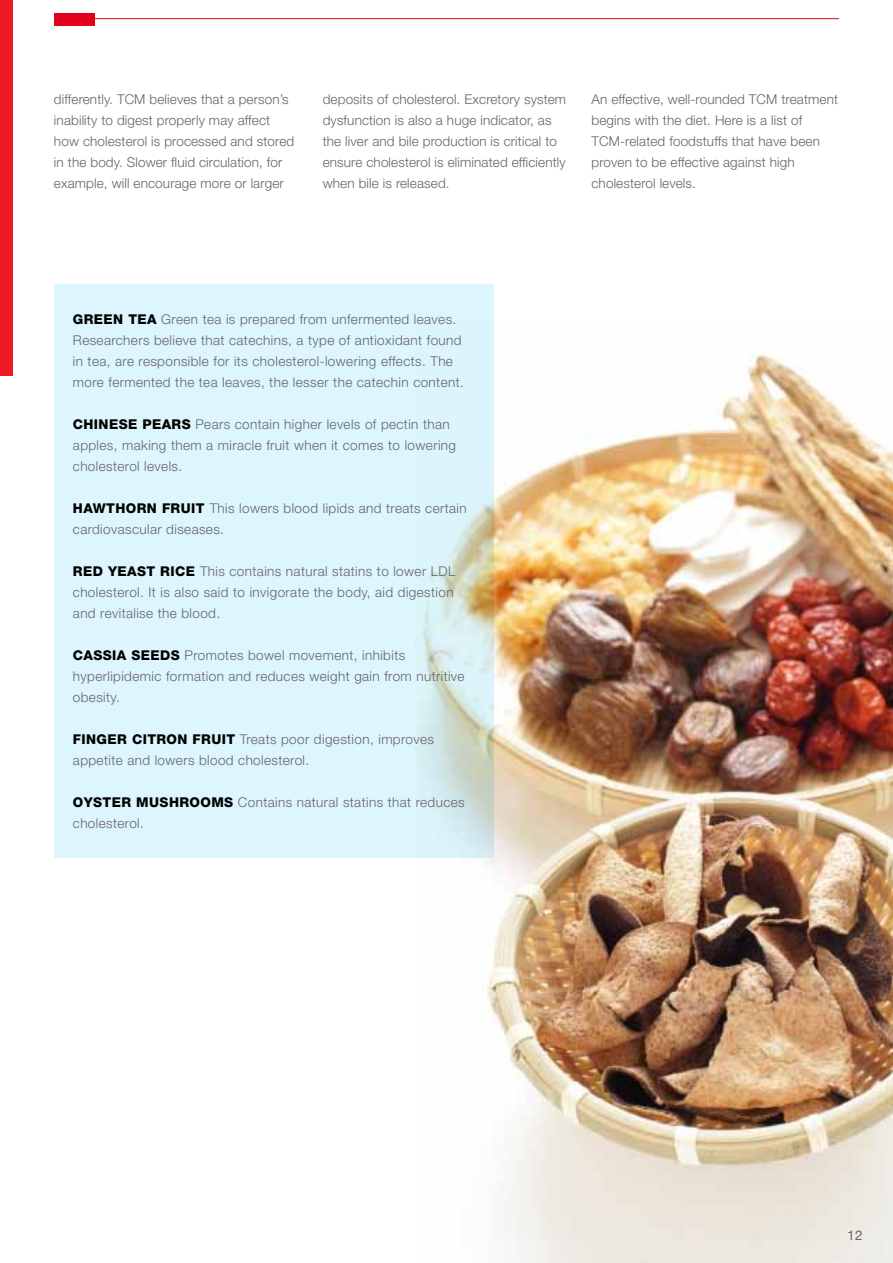
<style>
.page{position:relative;width:893px;height:1263px;background:#fff}
.page>*{position:absolute;margin:0;border:0;box-sizing:border-box;transform-origin:0 0}
.t1{font:300 13.5px/21px "Helvetica Neue LT Std";letter-spacing:.03em;color:#646567}
.t2{font:300 13.5px/21px "Helvetica Neue LT Std";letter-spacing:.01em;color:#646567}
.t3{font:800 13.5px "Helvetica Neue LT Std";letter-spacing:.03em;color:#000}
.t4{font:13.5px "Helvetica Neue";color:#646567}
.s1{font-weight:800;color:#000}
</style>
<div class="page">
<img style="left:415px;top:322px;width:478px;height:941px">
<div style="left:54px;top:284px;width:439px;height:573px;background:#ddf5fd"></div>
<div style="left:0;top:0;width:13px;height:375px;background:#ed1c24"></div>
<div style="left:54px;top:13px;width:41px;height:13px;background:#e2001a"></div>
<hr style="left:73px;top:18px;width:766px;height:1px;background:#e2001a">
<p class="t2" style="left:54px;top:89px;width:242px">differently. TCM believes that a person’s inability to digest properly may affect how cholesterol is processed and stored in the body. Slower fluid circulation, for example, will encourage more or larger</p>
<p class="t2" style="left:323px;top:89px;width:245px">deposits of cholesterol. Excretory system dysfunction is also a huge indicator, as the liver and bile production is critical to ensure cholesterol is eliminated efficiently when bile is released.</p>
<p class="t2" style="left:591px;top:89px;width:248px">An effective, well-rounded TCM treatment begins with the diet. Here is a list of TCM-related foodstuffs that have been proven to be effective against high cholesterol levels.</p>
<p class="t1" style="left:73px;top:308px;width:392px;text-indent:88px">Green tea is prepared from unfermented leaves.<br>Researchers believe that catechins, a type of antioxidant found in tea, are responsible for its cholesterol-lowering effects. The more fermented the tea leaves, the lesser the catechin content.</p>
<p class="t1" style="left:73px;top:413px;width:385px"><span class="s1">CHINESE PEARS</span> Pears contain higher levels of pectin than apples, making them a miracle fruit when it comes to lowering cholesterol levels.</p>
<p class="t3" style="left:73px;top:500px;width:12px">HAWT</p>
<p class="t3" style="left:73px;top:311px;width:66px">GREEN TEA</p>
<p class="t1" style="left:73px;top:497px;width:395px;text-indent:43px"><span class="s1">HORN FRUIT</span> This lowers blood lipids and treats certain cardiovascular diseases.</p>
<p class="t3" style="left:73px;top:563px;width:11px">RED</p>
<p class="t1" style="left:73px;top:560px;width:384px;text-indent:35px"><span class="s1">YEAST RICE</span> This contains natural statins to lower LDL cholesterol. It is also said to invigorate the body, aid digestion and revitalise the blood.</p>
<p class="t3" style="left:73px;top:647px;width:79px">CASSIA SEED</p>
<p class="t1" style="left:73px;top:644px;width:393px;text-indent:98px"><span class="s1">S</span> Promotes bowel movement, inhibits hyperlipidemic formation and reduces weight gain from nutritive obesity.</p>
<p class="t1" style="left:73px;top:728px;width:363px"><span class="s1">FI NGER CITRON FRUIT</span> Treats poor digestion, improves appetite and lowers blood cholesterol.</p>
<p class="t1" style="left:73px;top:791px;width:393px"><span class="s1">OYSTER MUSHROOMS</span> Contains natural statins that reduces cholesterol.</p>
<p class="t4" style="left:847px;top:1227px;width:17px">12</p>
</div>
